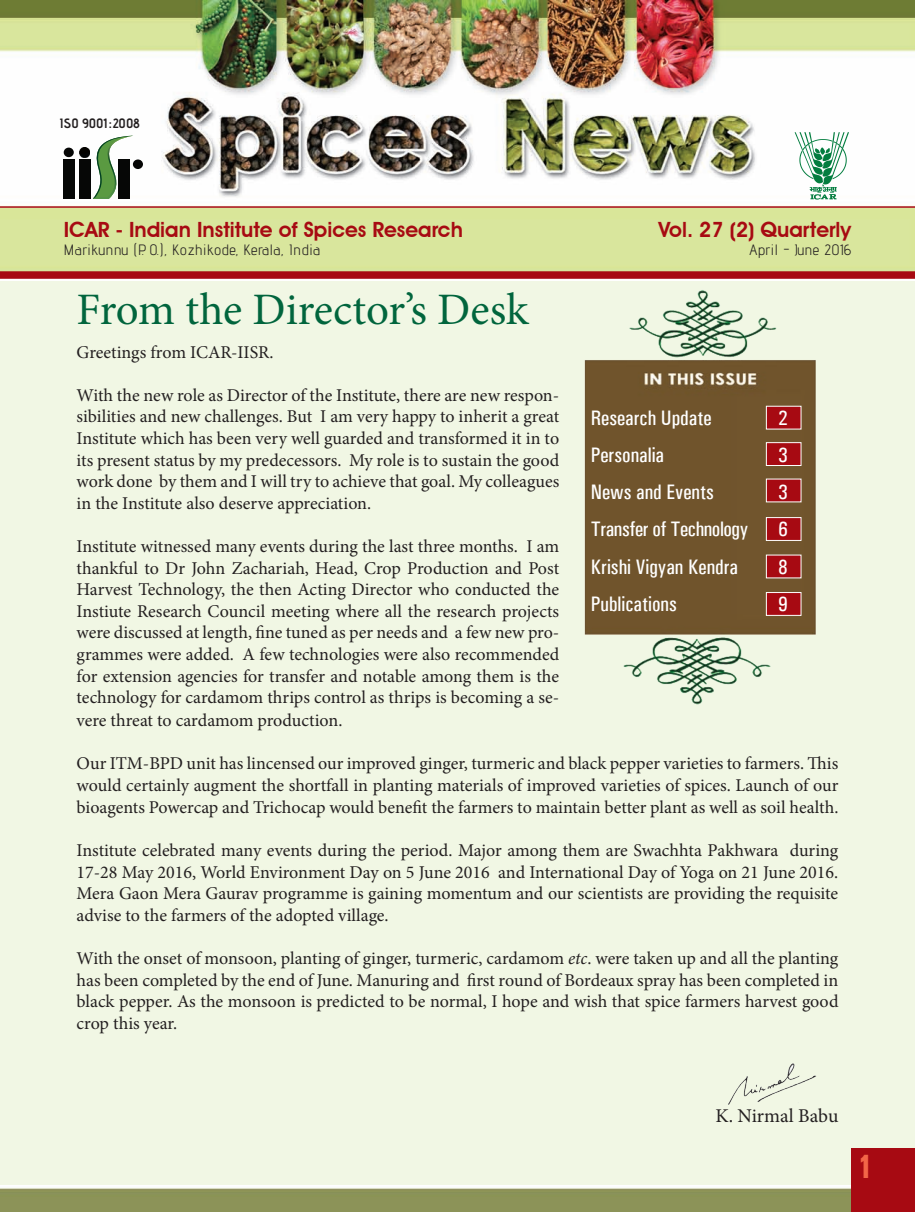
<style>
.page{position:relative;width:915px;height:1212px;background:#fff}
.page>*{position:absolute;margin:0;border:0;box-sizing:border-box;transform-origin:0 0}
.t1{font:45px "Minion Pro";letter-spacing:-.005em;color:#01653d}
.t2{font:700 extra-condensed 33px "Zurich BT";color:#f26648}
.t3{font:500 condensed 21px "Univers";color:#fff}
.t4{font:600 21px "Avant Garde IT Cby BT";color:#a70a12}
.t5{font:500 condensed 21px "Univers";letter-spacing:-.02em;color:#fff}
.t6{font:19.5px "Minion Pro";color:#231f20}
.t7{font:18px/21.6px "Minion Pro";letter-spacing:-.005em;color:#231f20;text-align:justify}
.t8{font:15px "Advent Pro";letter-spacing:.04em;color:#231f20}
.t9{font:700 13.5px "Advent Pro";color:#231f20}
.s1{font-family:"Agency FB"}
.s2{font-style:italic}
</style>
<div class="page">
<img style="left:0;top:0;width:914px;height:1212px">
<div style="left:0;top:281px;width:914px;height:903px;background:#f1f7e4"></div>
<div style="left:64px;top:148px;width:10px;height:9px;background:#060706;border-radius:50%"></div>
<div style="left:63px;top:159px;width:11px;height:40px;background:#060706"></div>
<div style="left:79px;top:159px;width:11px;height:40px;background:#060706"></div>
<div style="left:133px;top:159px;width:10px;height:10px;background:#060706;border-radius:50%"></div>
<svg style="left:80px;top:136px;width:53px;height:63px"></svg>
<svg style="left:794px;top:132px;width:54px;height:68px"></svg>
<hr style="left:0;top:206px;width:914px;height:2px;background:#a70a12">
<div style="left:0;top:271px;width:914px;height:8px;background:#a70a12"></div>
<div style="left:851px;top:1149px;width:63px;height:63px;background:#a70a12"></div>
<img style="left:584px;top:290px;width:232px;height:415px">
<div style="left:765px;top:406px;width:36px;height:23px;background:#a70a12"></div>
<div style="left:765px;top:442px;width:36px;height:24px;background:#a70a12;border:1px solid #fff"></div>
<div style="left:765px;top:479px;width:36px;height:23px;background:#a70a12"></div>
<div style="left:765px;top:517px;width:36px;height:24px;background:#a70a12;border:1px solid #fff"></div>
<div style="left:765px;top:555px;width:36px;height:23px;background:#a70a12"></div>
<div style="left:765px;top:592px;width:36px;height:24px;background:#a70a12;border:1px solid #fff"></div>
<img style="left:728px;top:1063px;width:88px;height:42px">
<p class="t9" style="left:60px;top:115px;width:81px">ISO 9001 <span class="s1">:</span> 2008</p>
<p class="t4" style="left:64px;top:217px;width:400px">ICAR - Indian Institute of Spices Research</p>
<p class="t8" style="left:64px;top:241px;width:258px">Marikunnu (P. O.), Kozhikode, Kerala, India</p>
<h1 class="t1" style="left:77px;top:280px;width:453px">From the Director’s Desk</h1>
<p class="t7" style="left:77px;top:341px;width:198px">Greetings from ICAR-IISR.</p>
<p class="t7" style="left:77px;top:384px;width:484px">With the new role as Director of the Institute, there are new respon&shy;sibilities and new challenges. But I am very happy to inherit a great Institute which has been very well guarded and transformed it in to its present status by my predecessors. My role is to sustain the good work done by them and I will try to achieve that goal. My colleagues in the Institute also deserve appreciation.</p>
<p class="t7" style="left:77px;top:535px;width:484px">Institute witnessed many events during the last three months. I am thankful to Dr John Zachariah, Head, Crop Production and Post Harvest Technology, the then Acting Director who conducted the Instiute Research Council meeting where all the research projects were discussed at length, fine tuned as per needs and a few new pro&shy;grammes were added. A few technologies were also recommended for extension agencies for transfer and notable among them is the technology for cardamom thrips control as thrips is becoming a se-</p>
<p class="t4" style="left:658px;top:217px;width:194px">Vol. 27 (2) Quarterly</p>
<p class="t8" style="left:749px;top:241px;width:103px">April - June 2016</p>
<p class="t3" style="left:590px;top:405px;width:122px">Research Update</p>
<p class="t3" style="left:777px;top:405px;width:11px">2</p>
<p class="t3" style="left:590px;top:443px;width:75px">Personalia</p>
<p class="t3" style="left:777px;top:443px;width:11px">3</p>
<p class="t3" style="left:590px;top:480px;width:125px">News and Events</p>
<p class="t3" style="left:777px;top:480px;width:11px">3</p>
<p class="t5" style="left:590px;top:517px;width:159px">Transfer of Technology</p>
<p class="t3" style="left:777px;top:517px;width:11px">6</p>
<p class="t3" style="left:590px;top:554px;width:149px">Krishi Vigyan Kendra</p>
<p class="t3" style="left:777px;top:554px;width:11px">8</p>
<p class="t3" style="left:590px;top:591px;width:88px">Publications</p>
<p class="t3" style="left:777px;top:591px;width:11px">9</p>
<p class="t7" style="left:77px;top:710px;width:267px">vere threat to cardamom production.</p>
<p class="t7" style="left:77px;top:753px;width:763px">Our ITM-BPD unit has lincensed our improved ginger, turmeric and black pepper varieties to farmers. This would certainly augment the shortfall in planting materials of improved varieties of spices. Launch of our bioagents Powercap and Trichocap would benefit the farmers to maintain better plant as well as soil health.</p>
<p class="t7" style="left:77px;top:839px;width:763px">Institute celebrated many events during the period. Major among them are Swachhta Pakhwara during 17-28 May 2016, World Environment Day on 5 June 2016 and International Day of Yoga on 21 June 2016.<br>Mera Gaon Mera Gaurav programme is gaining momentum and our scientists are providing the requisite advise to the farmers of the adopted village.</p>
<p class="t7" style="left:77px;top:947px;width:763px">With the onset of monsoon, planting of ginger, turmeric, cardamom <span class="s2">etc</span>. were taken up and all the planting has been completed by the end of June. Manuring and first round of Bordeaux spray has been completed in black pepper. As the monsoon is predicted to be normal, I hope and wish that spice farmers harvest good crop this year.</p>
<p class="t6" style="left:715px;top:1102px;width:124px">K. Nirmal Babu</p>
<h2 class="t2" style="left:858px;top:1147px;width:16px">1</h2>
</div>
